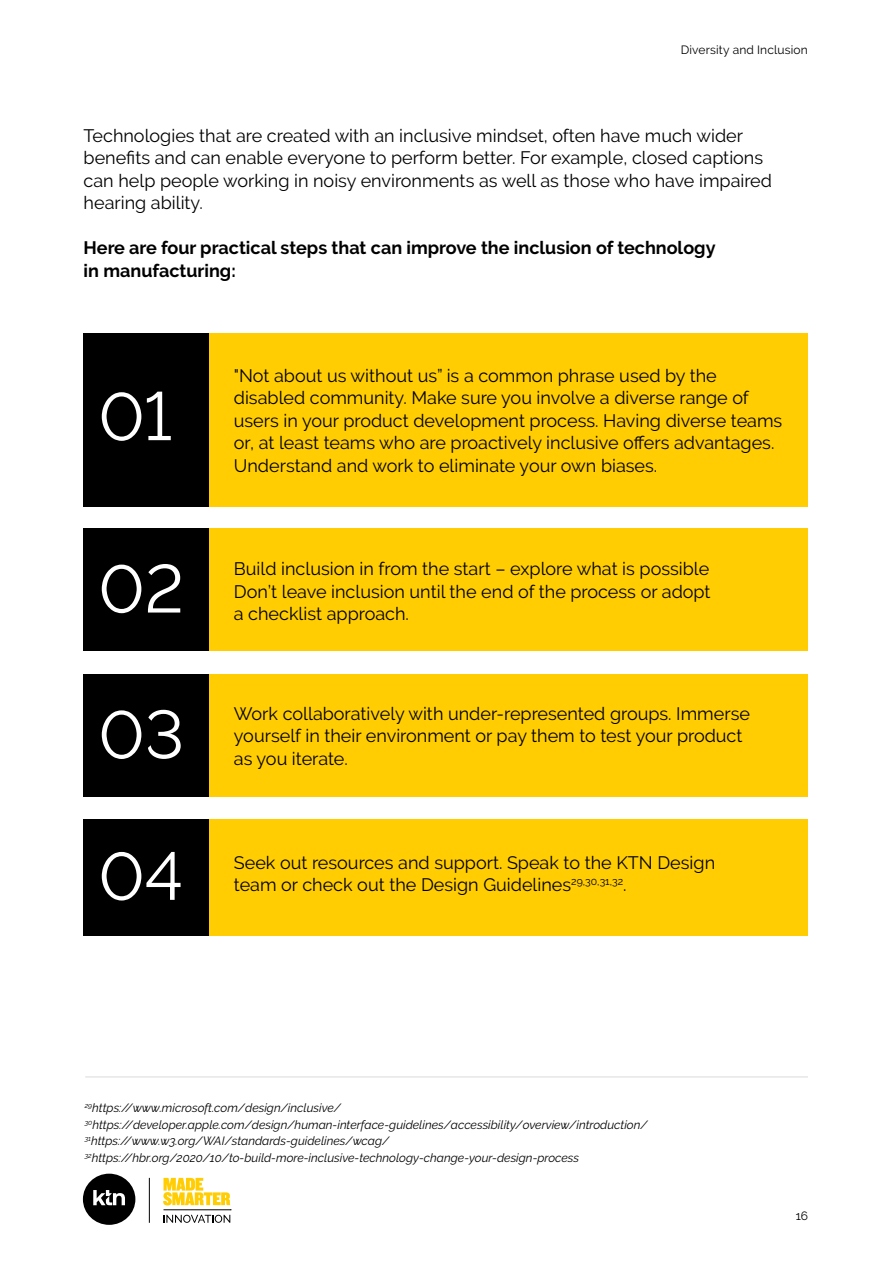
<style>
.page{position:relative;width:893px;height:1263px;background:#fff}
.page>*{position:absolute;margin:0;border:0;box-sizing:border-box;transform-origin:0 0}
.t1{font:67.5px/143.7px "Raleway";color:#fff;text-align:justify}
.t2{font:18px/22.5px "Raleway";color:#000}
.t3{font:700 18px/22.5px "Raleway";color:#000}
.t4{font:italic 12px/16.5px "Raleway";color:#000}
.t5{font:12px "Raleway";letter-spacing:.015em;color:#000}
</style>
<div class="page">
<svg style="left:163px;top:1178px;width:68px;height:45px"></svg>
<svg style="left:83px;top:1174px;width:52px;height:51px"></svg>
<hr style="left:149px;top:1178px;width:1px;height:45px;background:#000">
<div style="left:208px;top:333px;width:600px;height:174px;background:#ffcd02"></div>
<div style="left:208px;top:528px;width:600px;height:123px;background:#ffcd02"></div>
<div style="left:208px;top:674px;width:600px;height:123px;background:#ffcd02"></div>
<div style="left:83px;top:333px;width:125px;height:174px;background:#000"></div>
<div style="left:208px;top:819px;width:600px;height:116px;background:#ffcd02"></div>
<div style="left:83px;top:528px;width:125px;height:123px;background:#000"></div>
<div style="left:83px;top:674px;width:125px;height:123px;background:#000"></div>
<div style="left:83px;top:819px;width:125px;height:116px;background:#000"></div>
<hr style="left:85px;top:1076px;width:723px;height:1px;background:#dadada">
<p class="t5" style="left:681px;top:43px;width:129px">Diversity and Inclusion</p>
<p class="t2" style="left:84px;top:124px;width:690px">Technologies that are created with an inclusive mindset, often have much wider benefits and can enable everyone to perform better. For example, closed captions can help people working in noisy environments as well as those who have impaired hearing ability.</p>
<p class="t3" style="left:84px;top:237px;width:633px">Here are four practical steps that can improve the inclusion of technology in manufacturing:</p>
<h1 class="t1" style="left:99px;top:344px;width:75px">01</h1>
<h1 class="t1" style="left:99px;top:517px;width:87px">02<br>03<br>04</h1>
<p class="t2" style="left:234px;top:364px;width:550px">"Not about us without us” is a common phrase used by the disabled community. Make sure you involve a diverse range of users in your product development process. Having diverse teams or, at least teams who are proactively inclusive offers advantages.<br>Understand and work to eliminate your own biases.</p>
<p class="t2" style="left:234px;top:557px;width:478px;text-align:justify">Build inclusion in from the start – explore what is possible Don’t leave inclusion until the end of the process or adopt a checklist approach.</p>
<p class="t2" style="left:234px;top:702px;width:518px">Work collaboratively with under-represented groups. Immerse yourself in their environment or pay them to test your product as you iterate.</p>
<p class="t2" style="left:234px;top:851px;width:483px">Seek out resources and support. Speak to the KTN Design team or check out the Design Guidelines<sup>29,30,31,32</sup>.</p>
<p class="t4" style="left:85px;top:1100px;width:564px"><sup>29</sup>https://www.microsoft.com/design/inclusive/ <sup>30</sup>https://developer.apple.com/design/human-interface-guidelines/accessibility/overview/introduction/ <sup>31</sup>https://www.w3.org/WAI/standards-guidelines/wcag/ <sup>32</sup>https://hbr.org/2020/10/to-build-more-inclusive-technology-change-your-design-process</p>
<p class="t5" style="left:796px;top:1209px;width:14px">16</p>
</div>
